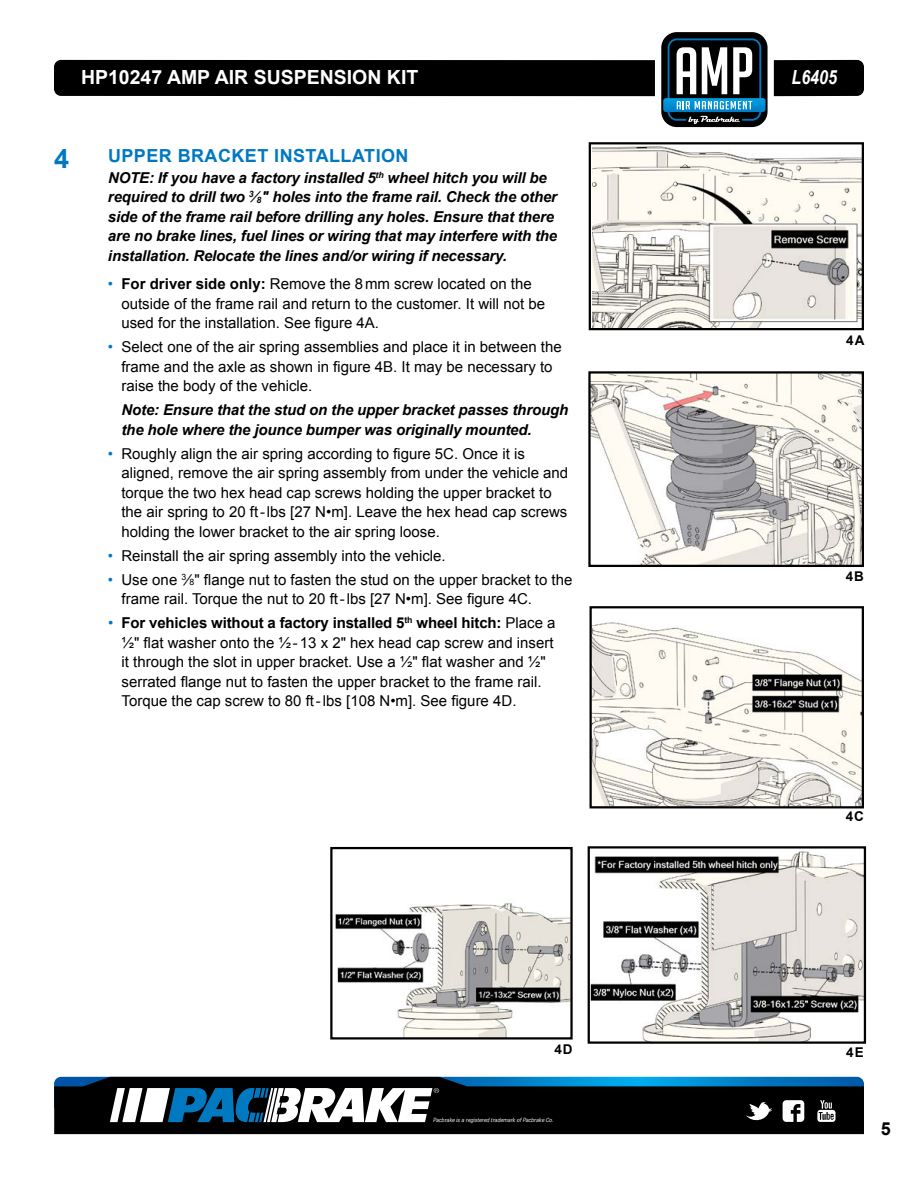
<style>
.page{position:relative;width:918px;height:1188px;background:#fff}
.page>*{position:absolute;margin:0;border:0;box-sizing:border-box;transform-origin:0 0}
.t1{font:700 27px "Arial";color:#0079c1}
.t2{font:700 19.5px "Arial";color:#fff}
.t3{font:italic 700 19.5px "Arial Narrow";color:#fff}
.t4{font:700 18px "Arial";letter-spacing:.025em;color:#0079c1}
.t5{font:700 18px "Arial";color:#000}
.t6{font:15px/19.5px "Arial";color:#000}
.t7{font:italic 700 15px/19.5px "Arial";letter-spacing:-.01em;color:#000}
.t8{font:700 13.5px "Arial";letter-spacing:.075em;color:#000}
.t9{font:italic 300 6px "Brown";letter-spacing:-.025em;color:#fff}
.s1{font-size:8.7px}
.s2{color:#0079c1}
.s3{font-weight:700}
</style>
<div class="page">
<div style="left:661px;top:32px;width:107px;height:95px;background:#000;border-radius:16px"></div>
<div style="left:54px;top:60px;width:601px;height:36px;background:#000"></div>
<div style="left:774px;top:60px;width:90px;height:36px;background:#000"></div>
<svg style="left:663px;top:38px;width:103px;height:86px"></svg>
<div style="left:54px;top:1124px;width:810px;height:10px;background:#000"></div>
<svg style="left:54px;top:1077px;width:810px;height:47px"></svg>
<img style="left:591px;top:374px;width:270px;height:190px">
<div style="left:588px;top:371px;width:276px;height:196px;border:2px solid #000"></div>
<img style="left:591px;top:851px;width:272px;height:190px">
<div style="left:588px;top:846px;width:278px;height:198px;border:2px solid #000"></div>
<img style="left:335px;top:903px;width:235px;height:134px">
<div style="left:330px;top:847px;width:243px;height:193px;border:2px solid #000"></div>
<img style="left:593px;top:622px;width:268px;height:183px">
<div style="left:590px;top:606px;width:274px;height:202px;border:2px solid #000"></div>
<img style="left:592px;top:146px;width:269px;height:181px">
<div style="left:589px;top:142px;width:275px;height:188px;border:2px solid #000"></div>
<h2 class="t2" style="left:81px;top:65px;width:339px">HP10247 AMP AIR SUSPENSION KIT</h2>
<h2 class="t3" style="left:792px;top:63px;width:47px">L6405</h2>
<h1 class="t1" style="left:54px;top:140px;width:17px">4</h1>
<p class="t4" style="left:108px;top:144px;width:302px">UPPER BRACKET INSTALLATION</p>
<p class="t7" style="left:108px;top:168px;width:451px">NOTE: If you have a factory installed 5<sup>th</sup> wheel hitch you will be required to drill two <sup>3</sup>⁄<span class="s1">8</span>" holes into the frame rail. Check the other side of the frame rail before drilling any holes. Ensure that there are no brake lines, fuel lines or wiring that may interfere with the installation. Relocate the lines and/or wiring if necessary.</p>
<p class="t6" style="left:121px;top:274px;width:425px;text-indent:-13px"><span class="s2">•</span> <span class="s3">For driver side only:</span> Remove the 8mm screw located on the outside of the frame rail and return to the customer. It will not be used for the installation. See figure 4A.</p>
<p class="t6" style="left:121px;top:337px;width:442px;text-indent:-13px"><span class="s2">•</span> Select one of the air spring assemblies and place it in between the frame and the axle as shown in figure 4B. It may be necessary to raise the body of the vehicle.</p>
<p class="t7" style="left:121px;top:401px;width:448px">Note: Ensure that the stud on the upper bracket passes through the hole where the jounce bumper was originally mounted.</p>
<p class="t6" style="left:121px;top:444px;width:448px;text-indent:-13px"><span class="s2">•</span> Roughly align the air spring according to figure 5C. Once it is aligned, remove the air spring assembly from under the vehicle and torque the two hex head cap screws holding the upper bracket to the air spring to 20 ft-lbs [27 N•m]. Leave the hex head cap screws holding the lower bracket to the air spring loose.</p>
<p class="t6" style="left:108px;top:546px;width:339px"><span class="s2">•</span> Reinstall the air spring assembly into the vehicle.</p>
<p class="t6" style="left:122px;top:570px;width:452px;text-indent:-14px"><span class="s2">•</span> Use one <sup>3</sup>⁄<span class="s1">8</span>" flange nut to fasten the stud on the upper bracket to the frame rail. Torque the nut to 20 ft-lbs [27 N•m]. See figure 4C.</p>
<p class="t6" style="left:122px;top:613px;width:436px;text-indent:-13px"><span class="s2">•</span> <span class="s3">For vehicles without a factory installed 5</span><sup>th</sup> <span class="s3">wheel hitch:</span> Place a ½" flat washer onto the ½-13 x 2" hex head cap screw and insert it through the slot in upper bracket. Use a ½" flat washer and ½" serrated flange nut to fasten the upper bracket to the frame rail.<br>Torque the cap screw to 80 ft-lbs [108 N•m]. See figure 4D.</p>
<p class="t8" style="left:846px;top:331px;width:20px">4A</p>
<p class="t8" style="left:846px;top:568px;width:20px">4B</p>
<p class="t8" style="left:846px;top:808px;width:20px">4C</p>
<p class="t8" style="left:554px;top:1040px;width:20px">4D</p>
<p class="t8" style="left:846px;top:1043px;width:19px">4E</p>
<p class="t9" style="left:433px;top:1117px;width:122px">Pacbrake is a registered trademark of Pacbrake Co.</p>
<p class="t5" style="left:881px;top:1117px;width:12px">5</p>
</div>
